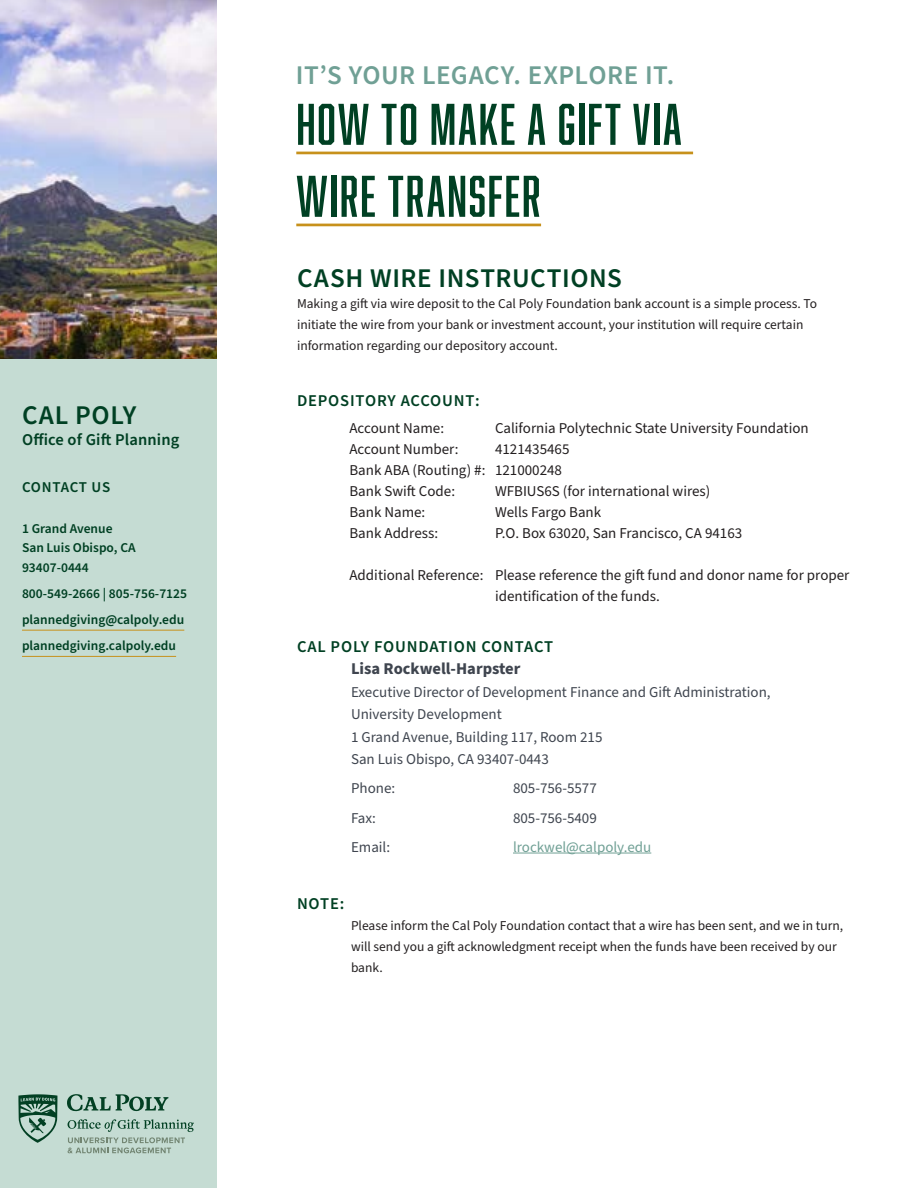
<style>
.page{position:relative;width:918px;height:1188px;background:#fff}
.page>*{position:absolute;margin:0;border:0;box-sizing:border-box;transform-origin:0 0}
.t1{font:54px/72px "Abolition";letter-spacing:.035em;color:#004023}
.t2{font:600 27px "Source Sans Pro";letter-spacing:.025em;color:#004023}
.t3{font:600 27px "Source Sans Pro";letter-spacing:.015em;color:#70a095}
.t4{font:600 16.5px "Source Sans Pro";letter-spacing:.04em;color:#004023}
.t5{font:700 16.5px "Source Sans Pro";color:#3f454f}
.t6{font:600 16.5px "Source Sans Pro";letter-spacing:.01em;color:#004023}
.t7{font:15px/21px "Source Sans Pro";color:#231f20}
.t8{font:15px/22.5px "Source Sans Pro";color:#3f454f}
.t9{font:15px "Source Sans Pro";color:#70a095}
.t10{font:600 15px "Source Sans Pro";letter-spacing:.04em;color:#004023}
.t11{font:13.5px/21px "Source Sans Pro";color:#231f20}
.t12{font:600 13.5px/19.5px "Source Sans Pro";color:#004023}
</style>
<div class="page">
<hr style="left:513px;top:853px;width:138px;height:1px;background:#70a095">
<hr style="left:296px;top:152px;width:397px;height:2px;background:#c7911b">
<hr style="left:296px;top:224px;width:245px;height:2px;background:#c7911b">
<div style="left:0;top:0;width:216px;height:1188px;background:#c5dcd3"></div>
<svg style="left:67px;top:1094px;width:101px;height:17px"></svg>
<svg style="left:18px;top:1094px;width:39px;height:49px"></svg>
<svg style="left:68px;top:1119px;width:126px;height:34px"></svg>
<hr style="left:22px;top:630px;width:162px;height:1px;background:#c7911b">
<hr style="left:22px;top:656px;width:154px;height:1px;background:#c7911b">
<img style="left:0;top:0;width:216px;height:358px">
<h2 class="t2" style="left:22px;top:397px;width:116px">CAL POLY</h2>
<p class="t6" style="left:22px;top:428px;width:159px">Office of Gift Planning</p>
<p class="t10" style="left:22px;top:477px;width:90px">CONTACT US</p>
<p class="t12" style="left:22px;top:519px;width:115px">1 Grand Avenue<br>San Luis Obispo, CA<br>93407-0444</p>
<p class="t12" style="left:22px;top:581px;width:167px;line-height:26.2px">800-549-2666 | 805-756-7125 plannedgiving@calpoly.edu plannedgiving.calpoly.edu</p>
<h2 class="t3" style="left:296px;top:57px;width:380px">IT’S YOUR LEGACY. EXPLORE IT.</h2>
<h1 class="t1" style="left:296px;top:87px;width:387px">HOW TO MAKE A GIFT VIA<br>WIRE TRANSFER</h1>
<h2 class="t2" style="left:297px;top:260px;width:326px">CASH WIRE INSTRUCTIONS</h2>
<p class="t11" style="left:297px;top:294px;width:522px">Making a gift via wire deposit to the Cal Poly Foundation bank account is a simple process. To initiate the wire from your bank or investment account, your institution will require certain information regarding our depository account.</p>
<p class="t4" style="left:297px;top:389px;width:184px">DEPOSITORY ACCOUNT:</p>
<p class="t7" style="left:350px;top:418px;width:96px">Account Name:</p>
<p class="t7" style="left:495px;top:418px;width:315px">California Polytechnic State University Foundation</p>
<p class="t7" style="left:350px;top:439px;width:111px">Account Number:</p>
<p class="t7" style="left:350px;top:439px;width:222px;text-indent:146px">4121435465<br>Bank ABA (Routing) #: 121000248<br>Bank Swift Code:</p>
<p class="t7" style="left:495px;top:481px;width:217px">WFBIUS6S (for international wires)</p>
<p class="t7" style="left:350px;top:502px;width:77px">Bank Name:</p>
<p class="t7" style="left:495px;top:502px;width:108px">Wells Fargo Bank</p>
<p class="t7" style="left:350px;top:523px;width:90px">Bank Address:</p>
<p class="t7" style="left:495px;top:523px;width:249px">P.O. Box 63020, San Francisco, CA 94163</p>
<p class="t7" style="left:495px;top:565px;width:356px;text-indent:-146px">Additional Reference: Please reference the gift fund and donor name for proper identification of the funds.</p>
<p class="t4" style="left:297px;top:635px;width:258px">CAL POLY FOUNDATION CONTACT</p>
<p class="t5" style="left:351px;top:657px;width:171px">Lisa Rockwell-Harpster</p>
<p class="t8" style="left:351px;top:681px;width:421px">Executive Director of Development Finance and Gift Administration, University Development<br>1 Grand Avenue, Building 117, Room 215<br>San Luis Obispo, CA 93407-0443</p>
<p class="t8" style="left:351px;top:778px;width:46px">Phone:</p>
<p class="t8" style="left:513px;top:778px;width:85px">805-756-5577</p>
<p class="t8" style="left:351px;top:807px;width:26px">Fax:</p>
<p class="t8" style="left:513px;top:807px;width:85px">805-756-5409</p>
<p class="t8" style="left:351px;top:836px;width:41px">Email:</p>
<p class="t9" style="left:513px;top:837px;width:140px">lrockwel@calpoly.edu</p>
<p class="t4" style="left:297px;top:892px;width:49px">NOTE:</p>
<p class="t11" style="left:351px;top:915px;width:494px">Please inform the Cal Poly Foundation contact that a wire has been sent, and we in turn, will send you a gift acknowledgment receipt when the funds have been received by our bank.</p>
</div>
